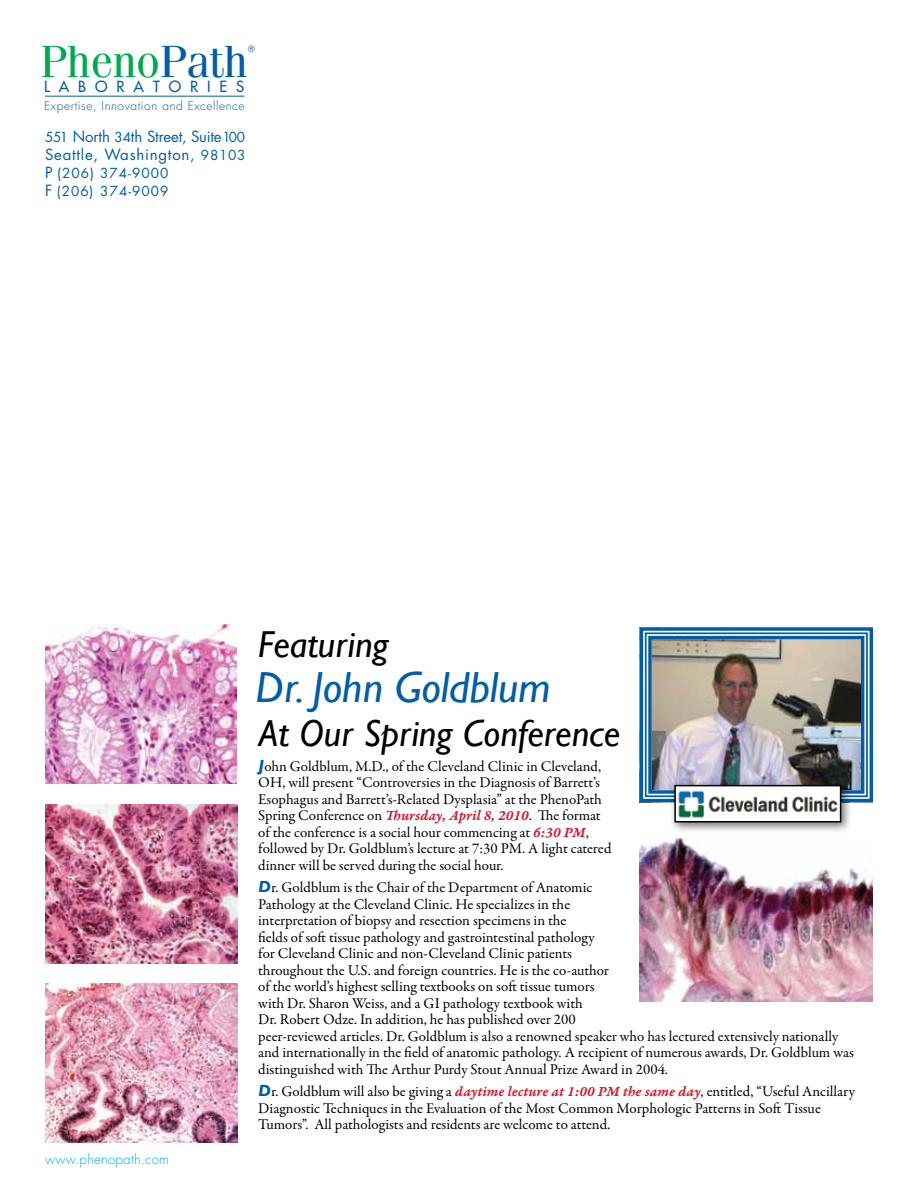
<style>
.page{position:relative;width:918px;height:1188px;background:#fff}
.page>*{position:absolute;margin:0;border:0;box-sizing:border-box;transform-origin:0 0}
.t1{font:45px "Fenice";letter-spacing:-.01em;color:#00a94f}
.t2{font:italic 43.5px "Gill Sans";color:#005daa}
.t3{font:italic 37.5px "Gill Sans";color:#000}
.t4{font:15px/16.5px "Garamond Premr Pro";color:#000}
.t5{font:15px/18px "Futura Std";letter-spacing:.01em;color:#005daa}
.t6{font:500 15px "Futura Std";letter-spacing:.595em;color:#005daa}
.t7{font:13.5px/18px "Futura Std";letter-spacing:.075em;color:#005daa}
.t8{font:300 13.5px "Futura Std";letter-spacing:.015em;color:#00aeef}
.t9{font:300 12px "Futura Std";letter-spacing:.045em;color:#005daa}
.t10{font:9px "Helvetica";color:#005daa}
.s1{color:#005daa}
.s2{font-size:13.5px}
.s3{font-size:15px}
.s4{font-family:"Gill Sans";font-weight:700;font-style:italic;font-size:16.5px;color:#005daa}
.s5{font-family:"Garamond Premr Pro Smbd It Capt";color:#d7182a}
</style>
<div class="page">
<hr style="left:45px;top:96px;width:199px;height:1px;background:#005daa">
<img style="left:639px;top:627px;width:234px;height:176px">
<div style="left:645px;top:632px;width:223px;height:165px;border:2px solid #005daa"></div>
<div style="left:648px;top:636px;width:216px;height:158px;border:3px solid #005daa"></div>
<div style="left:669px;top:780px;width:184px;height:54px;background:#000;opacity:.54"></div>
<img style="left:677px;top:788px;width:161px;height:32px">
<div style="left:674px;top:785px;width:167px;height:38px;border:2px solid #000"></div>
<img style="left:45px;top:624px;width:192px;height:159px">
<img style="left:639px;top:837px;width:234px;height:164px">
<img style="left:45px;top:805px;width:192px;height:159px">
<img style="left:45px;top:983px;width:192px;height:159px">
<p class="t10" style="left:248px;top:42px;width:8px">®</p>
<h1 class="t1" style="left:40px;top:34px;width:210px">Pheno<span class="s1">Path</span></h1>
<p class="t6" style="left:44px;top:77px;width:202px">LABORATORIES</p>
<p class="t9" style="left:44px;top:98px;width:202px">Expertise, Innovation and Excellence</p>
<p class="t5" style="left:45px;top:128px;width:202px"><span class="s2">551</span> North <span class="s2">34</span>th Street, Suite<span class="s2">100<br></span>Seattle, Washington, <span class="s2">98103</span></p>
<p class="t7" style="left:45px;top:165px;width:125px"><span class="s3">P</span> (206) 374-9000<br><span class="s3">F</span> (206) 374-9009</p>
<p class="t8" style="left:45px;top:1150px;width:126px">www.phenopath.com</p>
<h3 class="t3" style="left:258px;top:623px;width:132px">Featuring</h3>
<h2 class="t2" style="left:256px;top:663px;width:297px">Dr. John Goldblum</h2>
<h3 class="t3" style="left:259px;top:712px;width:363px">At Our Spring Conference</h3>
<p class="t4" style="left:258px;top:758px;width:355px"><span class="s4">J</span>ohn Goldblum, M.D., of the Cleveland Clinic in Cleveland, OH, will present “Controversies in the Diagnosis of Barrett’s Esophagus and Barrett’s-Related Dysplasia” at the PhenoPath Spring Conference on <span class="s5">Thursday, April 8, 2010</span>. The format of the conference is a social hour commencing at <span class="s5">6:30 PM</span>, followed by Dr. Goldblum’s lecture at 7:30 PM. A light catered dinner will be served during the social hour.</p>
<p class="t4" style="left:258px;top:880px;width:597px"><span class="s4">D</span>r. Goldblum is the Chair of the Department of Anatomic<br>Pathology at the Cleveland Clinic. He specializes in the<br>interpretation of biopsy and resection specimens in the<br>fields of soft tissue pathology and gastrointestinal pathology<br>for Cleveland Clinic and non-Cleveland Clinic patients<br>throughout the U.S. and foreign countries. He is the co-author<br>of the world’s highest selling textbooks on soft tissue tumors<br>with Dr. Sharon Weiss, and a GI pathology textbook with<br>Dr. Robert Odze. In addition, he has published over 200<br>peer-reviewed articles. Dr. Goldblum is also a renowned speaker who has lectured extensively nationally and internationally in the field of anatomic pathology. A recipient of numerous awards, Dr. Goldblum was distinguished with The Arthur Purdy Stout Annual Prize Award in 2004.</p>
<p class="t4" style="left:258px;top:1084px;width:598px"><span class="s4">D</span>r. Goldblum will also be giving a <span class="s5">daytime lecture at 1:00 PM the same day</span>, entitled, “Useful Ancillary<br>Diagnostic Techniques in the Evaluation of the Most Common Morphologic Patterns in Soft Tissue<br>Tumors”. All pathologists and residents are welcome to attend.</p>
</div>
